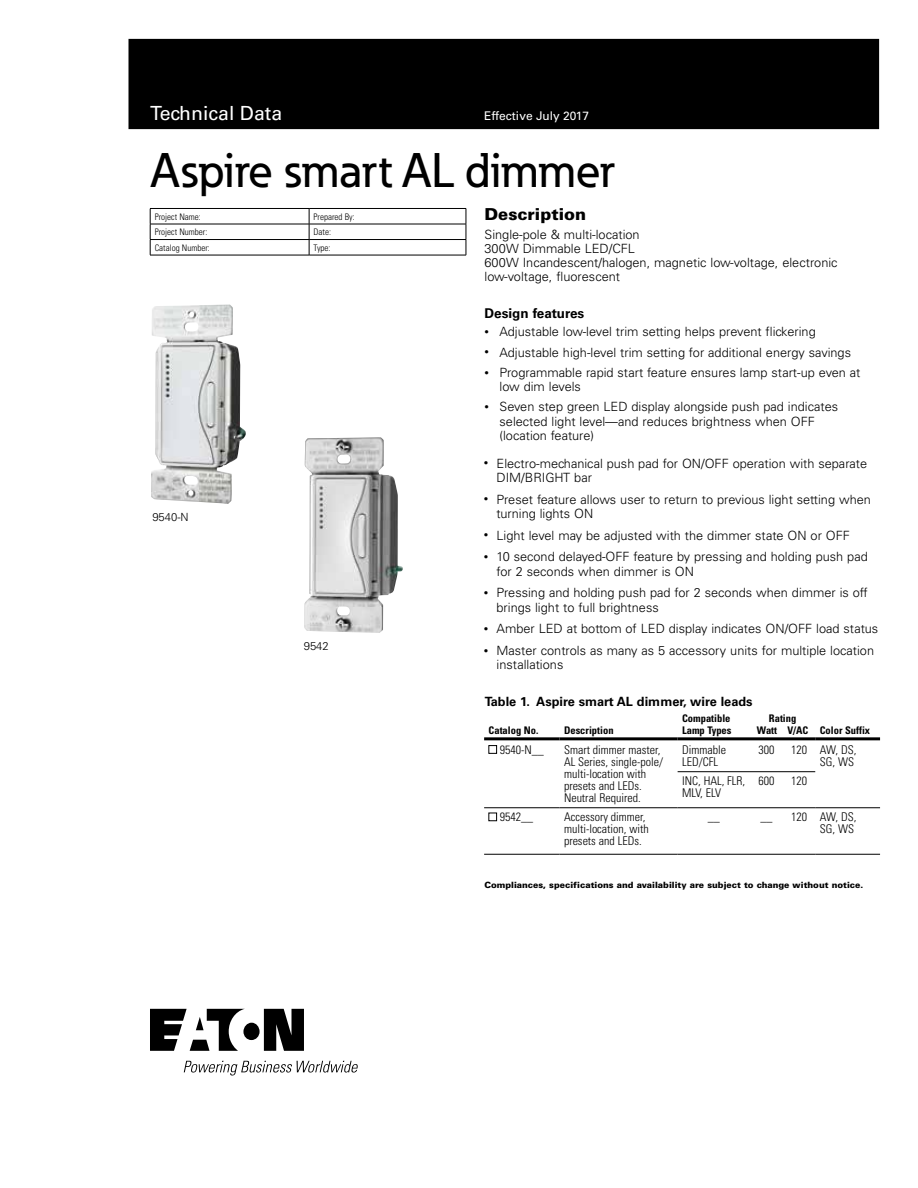
<style>
.page{position:relative;width:918px;height:1188px;background:#fff}
.page>*{position:absolute;margin:0;border:0;box-sizing:border-box;transform-origin:0 0}
.t1{font:500 48px "Eaton";letter-spacing:.01em;color:#000}
.t2{font:19.5px "Univers LT Std";color:#fff}
.t3{font:900 16.5px "Univers LT Std";color:#000}
.t4{font:700 13.5px "Univers LT Std";color:#000}
.t5{font:300 12.75px/14.2px "Univers LT Std";color:#000}
.t6{font:700 12.75px "Univers LT Std";color:#000}
.t7{font:300 condensed 12px/12px "Univers LT Std";color:#000}
.t8{font:12px "Univers LT Std";color:#fff}
.t9{font:300 11.25px "Univers LT Std";color:#000}
.t10{font:700 condensed 10.5px/12.8px "Univers LT Std";color:#000}
.t11{font:300 condensed 9px "Univers LT Std";color:#000}
.t12{font:900 8.7px "Univers LT Std";color:#000}
.s1{font-size:9px}
.s2{font-weight:400;font-size:9px}
</style>
<div class="page">
<div style="left:129px;top:39px;width:750px;height:90px;background:#000"></div>
<hr style="left:150px;top:208px;width:159px;height:1px;background:#000">
<hr style="left:309px;top:208px;width:157px;height:1px;background:#000">
<hr style="left:150px;top:224px;width:159px;height:1px;background:#000">
<hr style="left:309px;top:224px;width:157px;height:1px;background:#000">
<hr style="left:150px;top:239px;width:159px;height:1px;background:#000">
<svg style="left:150px;top:209px;width:1px;height:46px"></svg>
<hr style="left:309px;top:239px;width:157px;height:1px;background:#000">
<svg style="left:309px;top:209px;width:1px;height:46px"></svg>
<svg style="left:466px;top:209px;width:1px;height:46px"></svg>
<hr style="left:150px;top:255px;width:159px;height:1px;background:#000">
<hr style="left:309px;top:255px;width:157px;height:1px;background:#000">
<img style="left:304px;top:437px;width:99px;height:196px">
<img style="left:151px;top:305px;width:95px;height:199px">
<hr style="left:678px;top:771px;width:72px;height:1px;background:#000">
<hr style="left:750px;top:771px;width:33px;height:1px;background:#000">
<hr style="left:783px;top:771px;width:32px;height:1px;background:#000">
<hr style="left:484px;top:807px;width:76px;height:1px;background:#000">
<hr style="left:560px;top:807px;width:118px;height:1px;background:#000">
<hr style="left:678px;top:807px;width:72px;height:1px;background:#000">
<hr style="left:750px;top:807px;width:33px;height:1px;background:#000">
<hr style="left:783px;top:807px;width:32px;height:1px;background:#000">
<hr style="left:815px;top:807px;width:65px;height:1px;background:#000">
<hr style="left:484px;top:854px;width:76px;height:1px;background:#000">
<hr style="left:560px;top:854px;width:118px;height:1px;background:#000">
<hr style="left:678px;top:854px;width:72px;height:1px;background:#000">
<hr style="left:750px;top:854px;width:33px;height:1px;background:#000">
<hr style="left:783px;top:854px;width:32px;height:1px;background:#000">
<hr style="left:815px;top:854px;width:65px;height:1px;background:#000">
<hr style="left:484px;top:737px;width:76px;height:3px;background:#000">
<hr style="left:560px;top:737px;width:118px;height:3px;background:#000">
<hr style="left:678px;top:737px;width:72px;height:3px;background:#000">
<hr style="left:815px;top:737px;width:65px;height:3px;background:#000">
<hr style="left:750px;top:737px;width:33px;height:3px;background:#000">
<hr style="left:783px;top:737px;width:32px;height:3px;background:#000">
<div style="left:489px;top:745px;width:8px;height:9px;border:1px solid #000"></div>
<div style="left:489px;top:813px;width:8px;height:8px;border:1px solid #000"></div>
<svg style="left:150px;top:1009px;width:154px;height:42px"></svg>
<svg style="left:184px;top:1061px;width:174px;height:15px"></svg>
<h2 class="t2" style="left:150px;top:102px;width:134px">Technical Data</h2>
<p class="t8" style="left:484px;top:109px;width:106px">Effective July 2017</p>
<h1 class="t1" style="left:151px;top:141px;width:465px">Aspire smart AL dimmer</h1>
<p class="t11" style="left:155px;top:211px;width:48px">Project Name:</p>
<p class="t11" style="left:314px;top:211px;width:43px">Prepared By:</p>
<p class="t11" style="left:155px;top:226px;width:54px">Project Number:</p>
<p class="t11" style="left:314px;top:226px;width:19px">Date:</p>
<p class="t11" style="left:155px;top:242px;width:57px">Catalog Number:</p>
<p class="t11" style="left:314px;top:242px;width:18px">Type:</p>
<p class="t9" style="left:152px;top:510px;width:38px">9540-N</p>
<p class="t9" style="left:304px;top:640px;width:27px">9542</p>
<p class="t3" style="left:485px;top:204px;width:103px">Description</p>
<p class="t5" style="left:485px;top:227px;width:355px">Single-pole &amp; multi-location<br>300W Dimmable LED/CFL<br>600W Incandescent/halogen, magnetic low-voltage, electronic low-voltage, fluorescent</p>
<p class="t4" style="left:485px;top:305px;width:101px">Design features</p>
<p class="t5" style="left:485px;top:325px;width:333px"><span class="s1">•</span> Adjustable low-level trim setting helps prevent flickering</p>
<p class="t5" style="left:485px;top:345px;width:368px"><span class="s1">•</span> Adjustable high-level trim setting for additional energy savings</p>
<p class="t5" style="left:500px;top:365px;width:362px;text-indent:-15px"><span class="s1">•</span> Programmable rapid start feature ensures lamp start-up even at low dim levels</p>
<p class="t5" style="left:500px;top:400px;width:340px;text-indent:-15px"><span class="s1">•</span> Seven step green LED display alongside push pad indicates selected light level—and reduces brightness when OFF (location feature)</p>
<p class="t5" style="left:497px;top:456px;width:372px;text-indent:-12px"><span class="s2">•</span> Electro-mechanical push pad for ON/OFF operation with separate<br>DIM/BRIGHT bar</p>
<p class="t5" style="left:497px;top:492px;width:376px;text-indent:-12px"><span class="s2">•</span> Preset feature allows user to return to previous light setting when turning lights ON</p>
<p class="t5" style="left:485px;top:528px;width:367px"><span class="s2">•</span> Light level may be adjusted with the dimmer state ON or OFF</p>
<p class="t5" style="left:497px;top:550px;width:373px;text-indent:-12px"><span class="s2">•</span> 10 second delayed-OFF feature by pressing and holding push pad for 2 seconds when dimmer is ON</p>
<p class="t5" style="left:497px;top:586px;width:373px;text-indent:-12px"><span class="s2">•</span> Pressing and holding push pad for 2 seconds when dimmer is off brings light to full brightness</p>
<p class="t5" style="left:485px;top:622px;width:395px"><span class="s2">•</span> Amber LED at bottom of LED display indicates ON/OFF load status</p>
<p class="t5" style="left:497px;top:643px;width:379px;text-indent:-12px"><span class="s2">•</span> Master controls as many as 5 accessory units for multiple location installations</p>
<p class="t6" style="left:485px;top:694px;width:269px">Table 1. Aspire smart AL dimmer, wire leads</p>
<p class="t10" style="left:489px;top:724px;width:51px">Catalog No.</p>
<p class="t10" style="left:564px;top:724px;width:51px">Description</p>
<p class="t10" style="left:682px;top:711px;width:51px">Compatible<br>Lamp Types</p>
<p class="t10" style="left:757px;top:711px;width:115px;text-indent:12px">Rating<br>Watt V/AC Color Suffix</p>
<p class="t7" style="left:500px;top:743px;width:45px">9540-N__</p>
<p class="t7" style="left:564px;top:743px;width:101px">Smart dimmer master,<br>AL Series, single-pole/ multi-location with presets and LEDs.<br>Neutral Required.</p>
<p class="t7" style="left:682px;top:743px;width:45px">Dimmable<br>LED/CFL</p>
<p class="t7" style="left:759px;top:743px;width:17px">300</p>
<p class="t7" style="left:791px;top:743px;width:67px;text-align:right">120 AW, DS,<br>SG, WS</p>
<p class="t7" style="left:682px;top:775px;width:65px">INC, HAL, FLR,<br>MLV, ELV</p>
<p class="t7" style="left:759px;top:775px;width:17px">600</p>
<p class="t7" style="left:791px;top:775px;width:17px">120</p>
<p class="t7" style="left:500px;top:811px;width:35px">9542__</p>
<p class="t7" style="left:564px;top:811px;width:86px">Accessory dimmer, multi-location, with presets and LEDs.</p>
<p class="t7" style="left:708px;top:811px;width:13px">__</p>
<p class="t7" style="left:760px;top:811px;width:13px">__</p>
<p class="t7" style="left:791px;top:811px;width:67px;text-align:right">120 AW, DS,<br>SG, WS</p>
<p class="t12" style="left:484px;top:880px;width:381px">Compliances, specifications and availability are subject to change without notice.</p>
</div>
